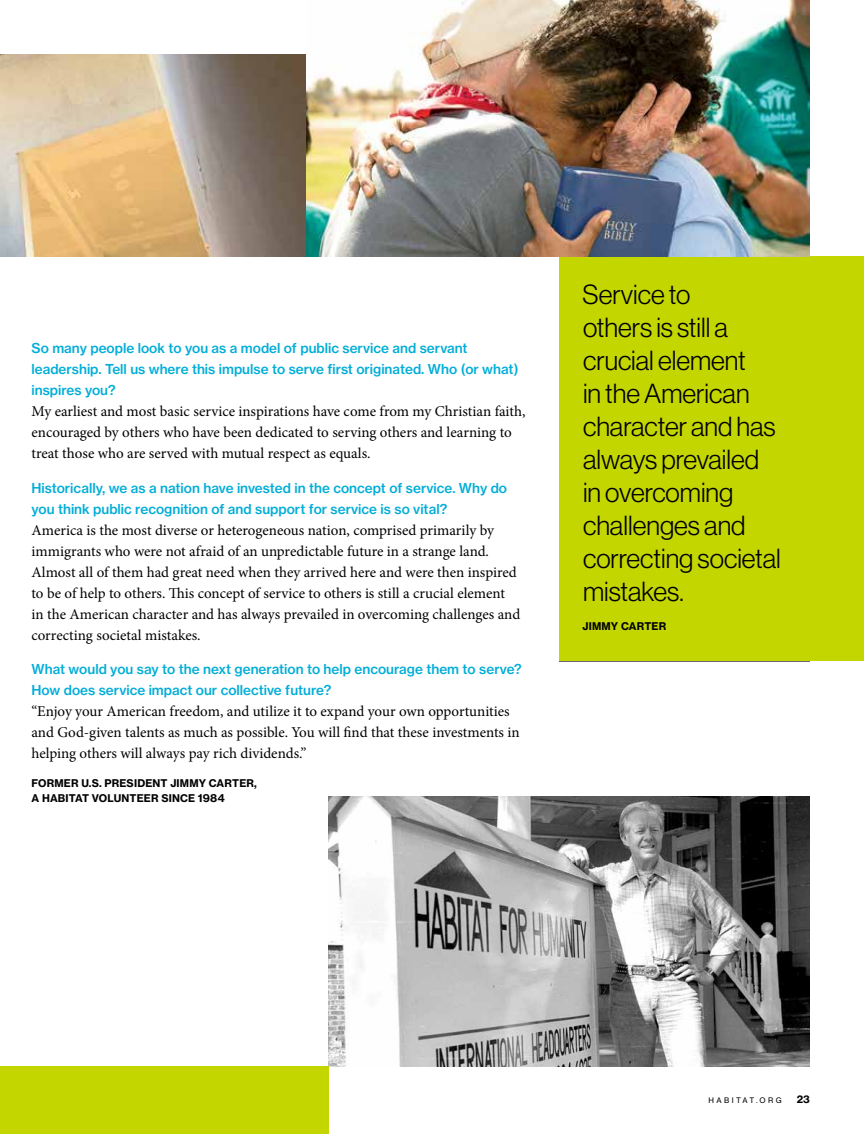
<style>
.page{position:relative;width:864px;height:1134px;background:#fff}
.page>*{position:absolute;margin:0;border:0;box-sizing:border-box;transform-origin:0 0}
.t1{font:27px/33px "N Haas Grotesk DS Pro 45 Lt";color:#000}
.t2{font:15px/21px "Minion Pro";color:#000}
.t3{font:13.5px/21px "N Haas Grotesk TX Pro 65 Md";color:#00add8}
.t4{font:10.5px/15px "N Haas Grotesk TX Pro 75 Bd";letter-spacing:.015em;color:#000}
.t5{font:7.5px "N Haas Grotesk TX Pro 55 Rg";letter-spacing:.315em;color:#000}
</style>
<div class="page">
<img style="left:328px;top:796px;width:482px;height:270px">
<div style="left:559px;top:256px;width:305px;height:406px;background:#c4d600"></div>
<div style="left:0;top:1066px;width:329px;height:68px;background:#c4d600"></div>
<img style="left:306px;top:0;width:504px;height:256px">
<img style="left:0;top:54px;width:306px;height:202px">
<p class="t3" style="left:32px;top:338px;width:488px">So many people look to you as a model of public service and servant leadership. Tell us where this impulse to serve first originated. Who (or what) inspires you?</p>
<p class="t2" style="left:32px;top:401px;width:496px">My earliest and most basic service inspirations have come from my Christian faith, encouraged by others who have been dedicated to serving others and learning to treat those who are served with mutual respect as equals.</p>
<p class="t3" style="left:32px;top:477px;width:477px">Historically, we as a nation have invested in the concept of service. Why do you think public recognition of and support for service is so vital?</p>
<p class="t2" style="left:32px;top:519px;width:490px">America is the most diverse or heterogeneous nation, comprised primarily by immigrants who were not afraid of an unpredictable future in a strange land.<br>Almost all of them had great need when they arrived here and were then inspired to be of help to others. This concept of service to others is still a crucial element in the American character and has always prevailed in overcoming challenges and correcting societal mistakes.</p>
<p class="t3" style="left:32px;top:659px;width:492px">What would you say to the next generation to help encourage them to serve?<br>How does service impact our collective future?</p>
<p class="t2" style="left:32px;top:701px;width:490px">“Enjoy your American freedom, and utilize it to expand your own opportunities and God-given talents as much as possible. You will find that these investments in helping others will always pay rich dividends.”</p>
<p class="t4" style="left:32px;top:775px;width:227px">FORMER U.S. PRESIDENT JIMMY CARTER,<br>A HABITAT VOLUNTEER SINCE 1984</p>
<h1 class="t1" style="left:583px;top:278px;width:200px">Service to<br>others is still a crucial element<br>in the American character and has always prevailed in overcoming challenges and correcting societal mistakes.</h1>
<p class="t4" style="left:583px;top:618px;width:85px">JIMMY CARTER</p>
<p class="t5" style="left:709px;top:1096px;width:75px">HABITAT.ORG</p>
<p class="t4" style="left:797px;top:1092px;width:15px">23</p>
</div>
